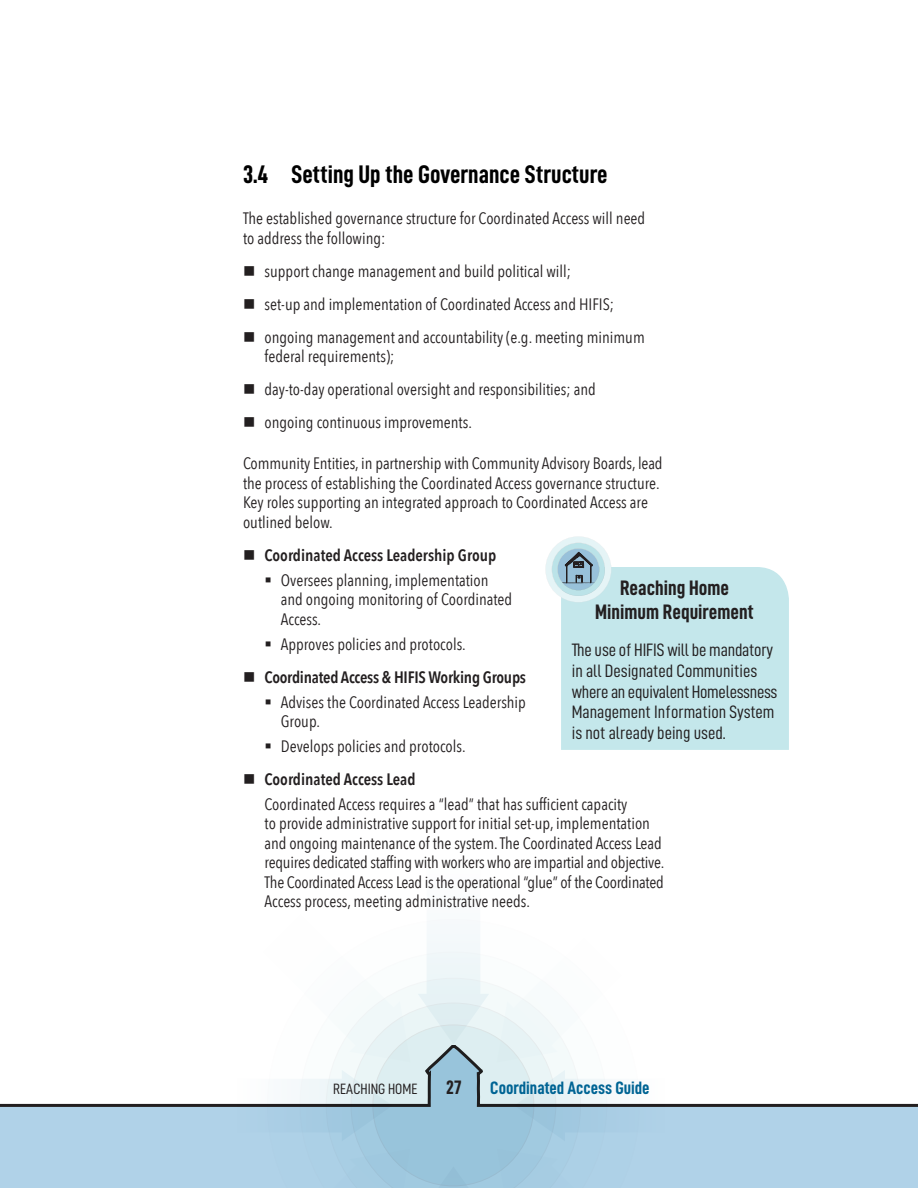
<style>
.page{position:relative;width:918px;height:1188px;background:#fff}
.page>*{position:absolute;margin:0;border:0;box-sizing:border-box;transform-origin:0 0}
.t1{font:25.5px "D DIN Condensed Bold";color:#000}
.Box_title{font:21px/24.2px "D DIN Condensed Bold";color:#231f20;text-align:center}
.t2{font:19.5px "D DIN Condensed Bold";color:#231f20}
.Box_body_text{font:18px/20.7px "D DIN Condensed";color:#231f20}
.t3{font:18px "D DIN Condensed Bold";color:#006494}
.Para_under_bullet{font:16.5px/19.5px "Avenir Next Condensed";color:#231f20}
.P__Body_text{font:16.5px/19.5px "Avenir Next Condensed";color:#231f20}
.t4{font:600 16.5px "Avenir Next Condensed";letter-spacing:-.005em;color:#231f20}
.t5{font:15px "D DIN Condensed";color:#231f20}
</style>
<div class="page">
<svg style="left:341px;top:934px;width:224px;height:111px"></svg>
<svg style="left:545px;top:536px;width:244px;height:214px"></svg>
<svg style="left:0;top:1045px;width:918px;height:143px"></svg>
<p class="t1" style="left:243px;top:160px;width:366px">3.4 Setting Up the Governance Structure</p>
<p class="P__Body_text" style="left:243px;top:208px;width:404px">The established governance structure for Coordinated Access will need to address the following:</p>
<p class="Para_under_bullet" style="left:243px;top:260px;width:330px">■ support change management and build political will;</p>
<p class="Para_under_bullet" style="left:243px;top:293px;width:373px">■ set-up and implementation of Coordinated Access and HIFIS;</p>
<p class="Para_under_bullet" style="left:265px;top:326px;width:382px;text-indent:-22px">■ ongoing management and accountability (e.g. meeting minimum federal requirements);</p>
<p class="Para_under_bullet" style="left:243px;top:379px;width:354px">■ day-to-day operational oversight and responsibilities; and</p>
<p class="Para_under_bullet" style="left:243px;top:412px;width:230px">■ ongoing continuous improvements.</p>
<p class="P__Body_text" style="left:243px;top:453px;width:421px">Community Entities, in partnership with Community Advisory Boards, lead the process of establishing the Coordinated Access governance structure.<br>Key roles supporting an integrated approach to Coordinated Access are outlined below.</p>
<p class="t4" style="left:243px;top:541px;width:255px">■ Coordinated Access Leadership Group</p>
<p class="Para_under_bullet" style="left:281px;top:569px;width:233px;text-indent:-16px">▪ Oversees planning, implementation and ongoing monitoring of Coordinated<br>Access.</p>
<p class="Para_under_bullet" style="left:265px;top:633px;width:203px">▪ Approves policies and protocols.</p>
<p class="t4" style="left:243px;top:663px;width:285px">■ Coordinated Access &amp; HIFIS Working Groups</p>
<p class="Para_under_bullet" style="left:281px;top:691px;width:247px;text-indent:-16px">▪ Advises the Coordinated Access Leadership<br>Group.</p>
<p class="Para_under_bullet" style="left:265px;top:736px;width:203px">▪ Develops policies and protocols.</p>
<p class="t4" style="left:243px;top:765px;width:174px">■ Coordinated Access Lead</p>
<p class="Para_under_bullet" style="left:265px;top:794px;width:401px">Coordinated Access requires a “lead” that has sufficient capacity<br>to provide administrative support for initial set-up, implementation and ongoing maintenance of the system. The Coordinated Access Lead requires dedicated staffing with workers who are impartial and objective.<br>The Coordinated Access Lead is the operational “glue” of the Coordinated Access process, meeting administrative needs.</p>
<p class="Box_title" style="left:595px;top:576px;width:160px">Reaching Home<br>Minimum Requirement</p>
<p class="Box_body_text" style="left:572px;top:639px;width:207px">The use of HIFIS will be mandatory in all Designated Communities where an equivalent Homelessness<br>Management Information System is not already being used.</p>
<p class="t5" style="left:333px;top:1081px;width:86px">REACHING HOME</p>
<p class="t2" style="left:446px;top:1077px;width:17px">27</p>
<p class="t3" style="left:490px;top:1078px;width:161px">Coordinated Access Guide</p>
</div>
